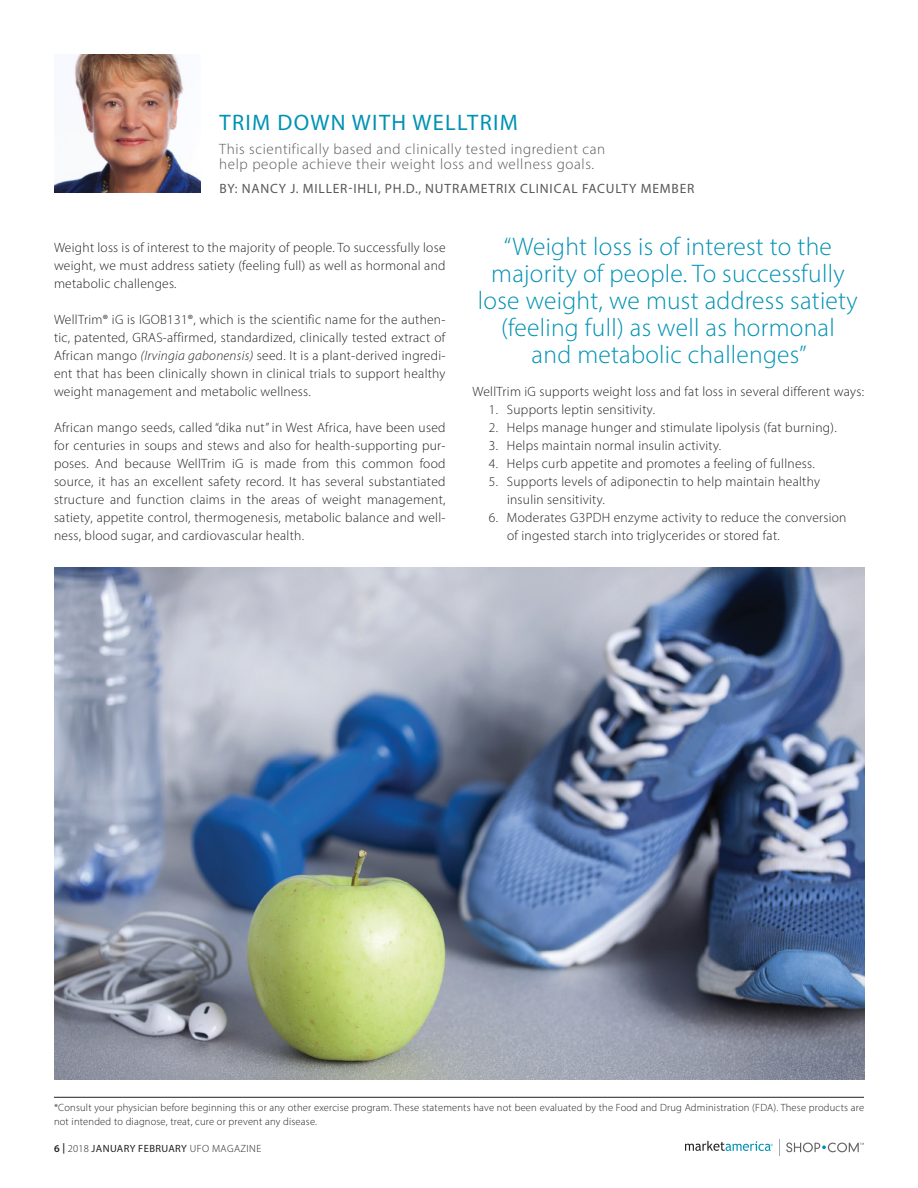
<style>
.page{position:relative;width:918px;height:1188px;background:#fff}
.page>*{position:absolute;margin:0;border:0;box-sizing:border-box;transform-origin:0 0}
.t1{font:300 25.5px/27px "Myriad Pro";letter-spacing:.01em;color:#0092b3;text-align:center}
.t2{font:22.5px "Myriad Pro";letter-spacing:.06em;color:#0092b3}
.t3{font:300 15px/15px "Myriad Pro";letter-spacing:.04em;color:#57585a}
.t4{font:300 13.5px/18px "Myriad Pro";letter-spacing:.02em;color:#231f20;text-align:justify}
.t5{font:13.5px "Myriad Pro";letter-spacing:.06em;color:#57585a}
.t6{font:300 10.5px/13.5px "Myriad Pro";letter-spacing:.02em;color:#231f20}
.t7{font:300 10.5px "Myriad Pro";letter-spacing:.04em;color:#231f20}
.s1{font-style:italic}
.s2{font-weight:600}
.s3{font-weight:400}
</style>
<div class="page">
<img style="left:54px;top:54px;width:147px;height:138px">
<hr style="left:54px;top:1097px;width:810px;height:1px;background:#231f20">
<img style="left:54px;top:568px;width:811px;height:512px">
<svg style="left:685px;top:1141px;width:88px;height:10px"></svg>
<svg style="left:779px;top:1139px;width:1px;height:17px"></svg>
<svg style="left:786px;top:1143px;width:78px;height:9px"></svg>
<p class="t2" style="left:220px;top:109px;width:300px">TRIM DOWN WITH WELLTRIM</p>
<p class="t3" style="left:219px;top:141px;width:388px">This scientifically based and clinically tested ingredient can help people achieve their weight loss and wellness goals.</p>
<p class="t5" style="left:219px;top:180px;width:477px">BY: NANCY J. MILLER-IHLI, PH.D., NUTRAMETRIX CLINICAL FACULTY MEMBER</p>
<p class="t4" style="left:54px;top:238px;width:393px">Weight loss is of interest to the majority of people. To successfully lose weight, we must address satiety (feeling full) as well as hormonal and metabolic challenges.</p>
<p class="t4" style="left:54px;top:310px;width:393px">WellTrim® iG is IGOB131®, which is the scientific name for the authen&shy;tic, patented, GRAS-affirmed, standardized, clinically tested extract of African mango <span class="s1">(Irvingia gabonensis)</span> seed. It is a plant-derived ingredi&shy;ent that has been clinically shown in clinical trials to support healthy weight management and metabolic wellness.</p>
<p class="t4" style="left:54px;top:418px;width:393px">African mango seeds, called “dika nut” in West Africa, have been used for centuries in soups and stews and also for health-supporting pur&shy;poses. And because WellTrim iG is made from this common food source, it has an excellent safety record. It has several substantiated structure and function claims in the areas of weight management, satiety, appetite control, thermogenesis, metabolic balance and well&shy;ness, blood sugar, and cardiovascular health.</p>
<p class="t1" style="left:478px;top:233px;width:381px">“Weight loss is of interest to the majority of people. To successfully lose weight, we must address satiety (feeling full) as well as hormonal<br>and metabolic challenges”</p>
<p class="t4" style="left:472px;top:382px;width:393px">WellTrim iG supports weight loss and fat loss in several different ways:</p>
<p class="t4" style="left:489px;top:400px;width:168px">1. Supports leptin sensitivity.</p>
<p class="t4" style="left:489px;top:418px;width:349px">2. Helps manage hunger and stimulate lipolysis (fat burning).</p>
<p class="t4" style="left:489px;top:436px;width:234px">3. Helps maintain normal insulin activity.</p>
<p class="t4" style="left:489px;top:454px;width:327px">4. Helps curb appetite and promotes a feeling of fullness.</p>
<p class="t4" style="left:507px;top:472px;width:315px;text-indent:-18px">5. Supports levels of adiponectin to help maintain healthy insulin sensitivity.</p>
<p class="t4" style="left:507px;top:508px;width:341px;text-indent:-18px">6. Moderates G3PDH enzyme activity to reduce the conversion of ingested starch into triglycerides or stored fat.</p>
<p class="t6" style="left:54px;top:1101px;width:812px">*Consult your physician before beginning this or any other exercise program. These statements have not been evaluated by the Food and Drug Administration (FDA). These products are not intended to diagnose, treat, cure or prevent any disease.</p>
<p class="t7" style="left:54px;top:1142px;width:209px"><span class="s2">6 |</span> 2018 <span class="s3">JANUARY FEBRUARY</span> UFO MAGAZINE</p>
</div>
